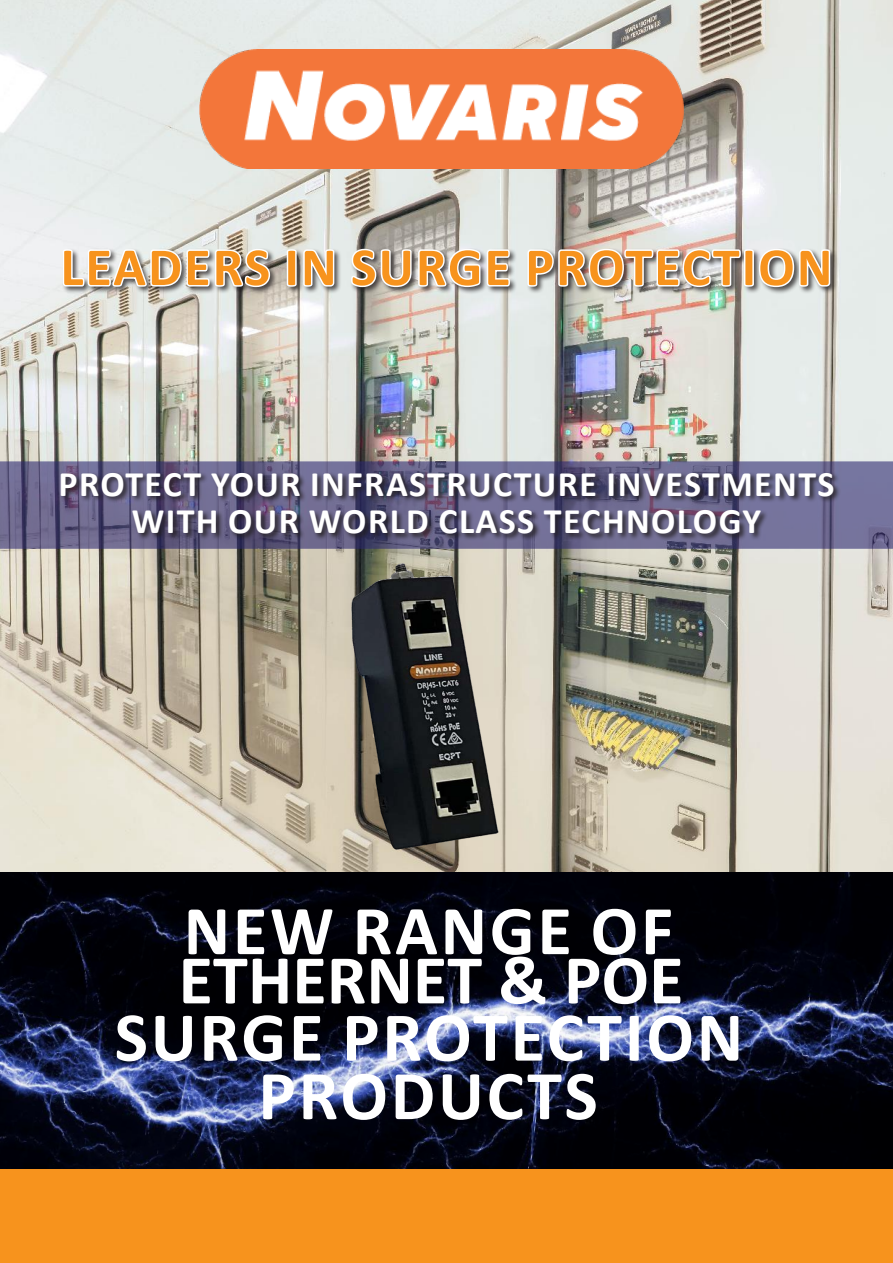
<style>
.page{position:relative;width:893px;height:1263px;background:#fff}
.page>*{position:absolute;margin:0;border:0;box-sizing:border-box;transform-origin:0 0}
.t1{font:700 70.5px/57.9px "Calibri";letter-spacing:.04em;color:#fff;text-align:center}
.t2{font:700 54px "Calibri";letter-spacing:.04em;color:#f7931d}
.t3{font:700 36px/37.5px "Calibri";letter-spacing:.04em;color:#fff;text-align:center}
</style>
<div class="page">
<img style="left:0;top:0;width:893px;height:967px">
<div style="left:61px;top:248px;width:776px;height:47px;background:#231f20;opacity:.75"></div>
<svg style="left:60px;top:239px;width:212px;height:50px"></svg>
<svg style="left:284px;top:242px;width:53px;height:48px"></svg>
<svg style="left:349px;top:247px;width:163px;height:42px"></svg>
<svg style="left:525px;top:242px;width:308px;height:48px"></svg>
<svg style="left:0;top:461px;width:893px;height:88px"></svg>
<div style="left:59px;top:471px;width:782px;height:70px;background:#231f20;opacity:.85"></div>
<div style="left:0;top:967px;width:893px;height:296px;background:#f7931d"></div>
<img style="left:0;top:873px;width:892px;height:295px">
<img style="left:199px;top:50px;width:484px;height:119px">
<img style="left:280px;top:563px;width:290px;height:287px">
<h2 class="t2" style="left:60px;top:233px;width:773px">LEADERS IN SURGE PROTECTION</h2>
<p class="t3" style="left:59px;top:465px;width:777px">PROTECT YOUR INFRASTRUCTURE INVESTMENTS<br>WITH OUR WORLD CLASS TECHNOLOGY</p>
<h1 class="t1" style="left:184px;top:902px;width:491px">NEW RANGE OF</h1>
<h1 class="t1" style="left:115px;top:957px;width:630px">ETHERNET &amp; POE<br>SURGE PROTECTION<br>PRODUCTS</h1>
</div>
